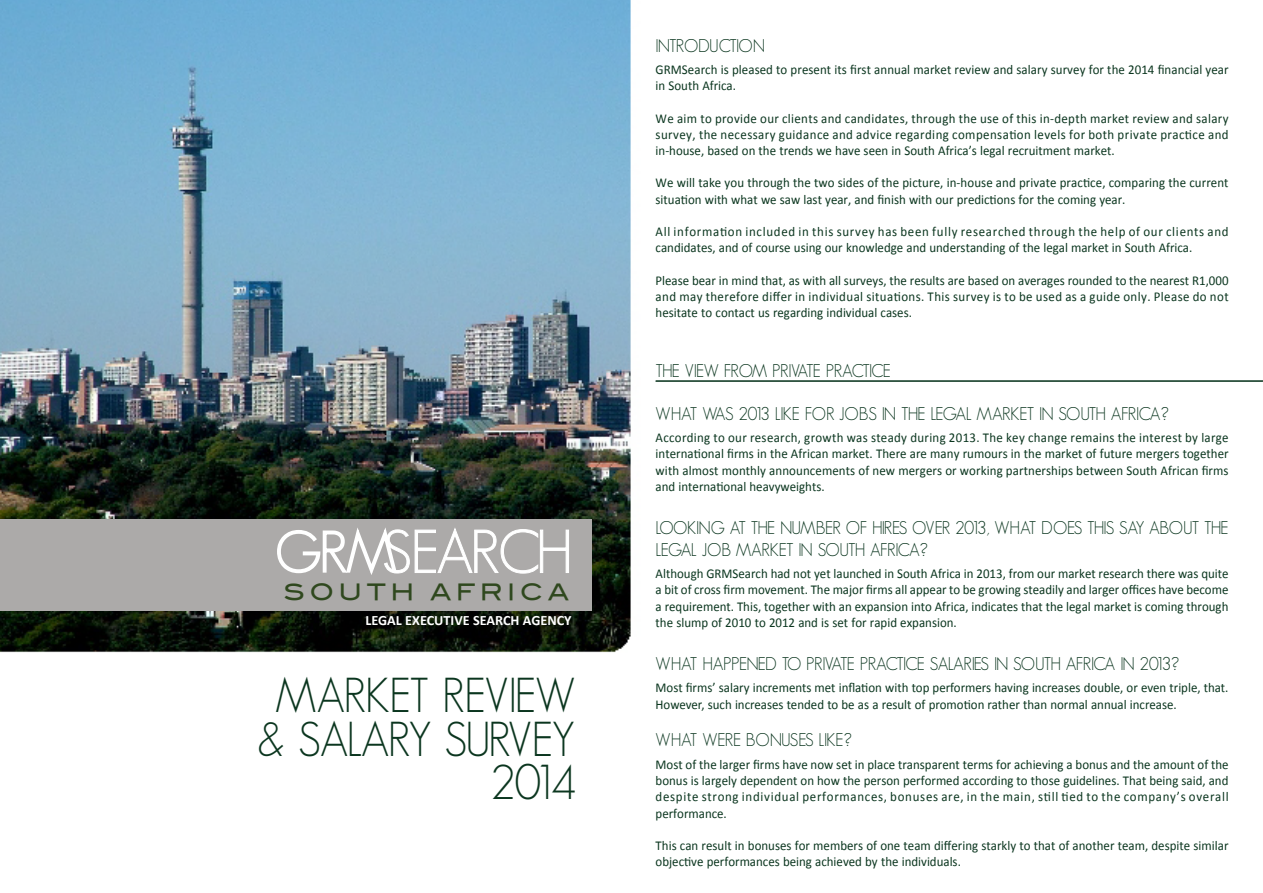
<style>
.page{position:relative;width:1263px;height:893px;background:#fff}
.page>*{position:absolute;margin:0;border:0;box-sizing:border-box;transform-origin:0 0}
.t1{font:300 48px/43.5px "Geosans";letter-spacing:-.035em;color:#0b361f;text-align:right;scale:.95 1}
.t2{font:22.5px "Blair Md ITCTT Medium";letter-spacing:.2em;color:#2f481e}
.t3{font:300 18px/21.6px "Geosans";letter-spacing:-.045em;color:#0b361f;scale:.96 1}
.t4{font:300 18px "Geosans";color:#0b361f;scale:.96 1}
.t5{font:700 14.25px "Calibri";color:#fff}
.t6{font:13.5px/16.2px "Calibri";color:#0b361f;scale:.96 1}
</style>
<div class="page">
<img style="left:0;top:0;width:631px;height:653px">
<div style="left:0;top:519px;width:592px;height:91px;background:#acaaa9"></div>
<svg style="left:277px;top:528px;width:292px;height:47px"></svg>
<hr style="left:656px;top:380px;width:607px;height:2px;background:#0b361f">
<h2 class="t2" style="left:284px;top:573px;width:287px">SOUTH AFRICA</h2>
<p class="t5" style="left:365px;top:611px;width:208px">LEGAL EXECUTIVE SEARCH AGENCY</p>
<h1 class="t1" style="left:257px;top:674px;width:336px">MARKET REVIEW &amp; SALARY SURVEY<br>2014</h1>
<h3 class="t3" style="left:656px;top:35px;width:115px">INTRODUCTION</h3>
<p class="t6" style="left:656px;top:61px;width:598px">GRMSearch is pleased to present its first annual market review and salary survey for the 2014 financial year in South Africa.</p>
<p class="t6" style="left:656px;top:109px;width:598px;text-align:justify">We aim to provide our clients and candidates, through the use of this in-depth market review and salary survey, the necessary guidance and advice regarding compensation levels for both private practice and in-house, based on the trends we have seen in South Africa’s legal recruitment market.</p>
<p class="t6" style="left:656px;top:174px;width:598px">We will take you through the two sides of the picture, in-house and private practice, comparing the current situation with what we saw last year, and finish with our predictions for the coming year.</p>
<p class="t6" style="left:656px;top:223px;width:598px">All information included in this survey has been fully researched through the help of our clients and candidates, and of course using our knowledge and understanding of the legal market in South Africa.</p>
<p class="t6" style="left:656px;top:271px;width:598px;text-align:justify">Please bear in mind that, as with all surveys, the results are based on averages rounded to the nearest R1,000 and may therefore differ in individual situations. This survey is to be used as a guide only. Please do not hesitate to contact us regarding individual cases.</p>
<h3 class="t3" style="left:656px;top:359px;width:247px">THE VIEW FROM PRIVATE PRACTICE</h3>
<h3 class="t3" style="left:656px;top:403px;width:536px">WHAT WAS 2013 LIKE FOR JOBS IN THE LEGAL MARKET IN SOUTH AFRICA?</h3>
<p class="t6" style="left:656px;top:429px;width:598px;text-align:justify">According to our research, growth was steady during 2013. The key change remains the interest by large international firms in the African market. There are many rumours in the market of future mergers together with almost monthly announcements of new mergers or working partnerships between South African firms and international heavyweights.</p>
<h3 class="t3" style="left:656px;top:517px;width:598px">LOOKING AT THE NUMBER OF HIRES OVER 2013, WHAT DOES THIS SAY ABOUT THE<br>LEGAL JOB MARKET IN SOUTH AFRICA?</h3>
<p class="t6" style="left:656px;top:565px;width:598px;text-align:justify">Although GRMSearch had not yet launched in South Africa in 2013, from our market research there was quite a bit of cross firm movement. The major firms all appear to be growing steadily and larger offices have become a requirement. This, together with an expansion into Africa, indicates that the legal market is coming through the slump of 2010 to 2012 and is set for rapid expansion.</p>
<h3 class="t3" style="left:656px;top:653px;width:547px">WHAT HAPPENED TO PRIVATE PRACTICE SALARIES IN SOUTH AFRICA IN 2013?</h3>
<p class="t6" style="left:656px;top:679px;width:598px">Most firms’ salary increments met inflation with top performers having increases double, or even triple, that.<br>However, such increases tended to be as a result of promotion rather than normal annual increase.</p>
<h3 class="t4" style="left:656px;top:730px;width:206px">WHAT WERE BONUSES LIKE?</h3>
<p class="t6" style="left:656px;top:756px;width:598px;text-align:justify">Most of the larger firms have now set in place transparent terms for achieving a bonus and the amount of the bonus is largely dependent on how the person performed according to those guidelines. That being said, and despite strong individual performances, bonuses are, in the main, still tied to the company’s overall performance.</p>
<p class="t6" style="left:656px;top:837px;width:598px">This can result in bonuses for members of one team differing starkly to that of another team, despite similar objective performances being achieved by the individuals.</p>
</div>
